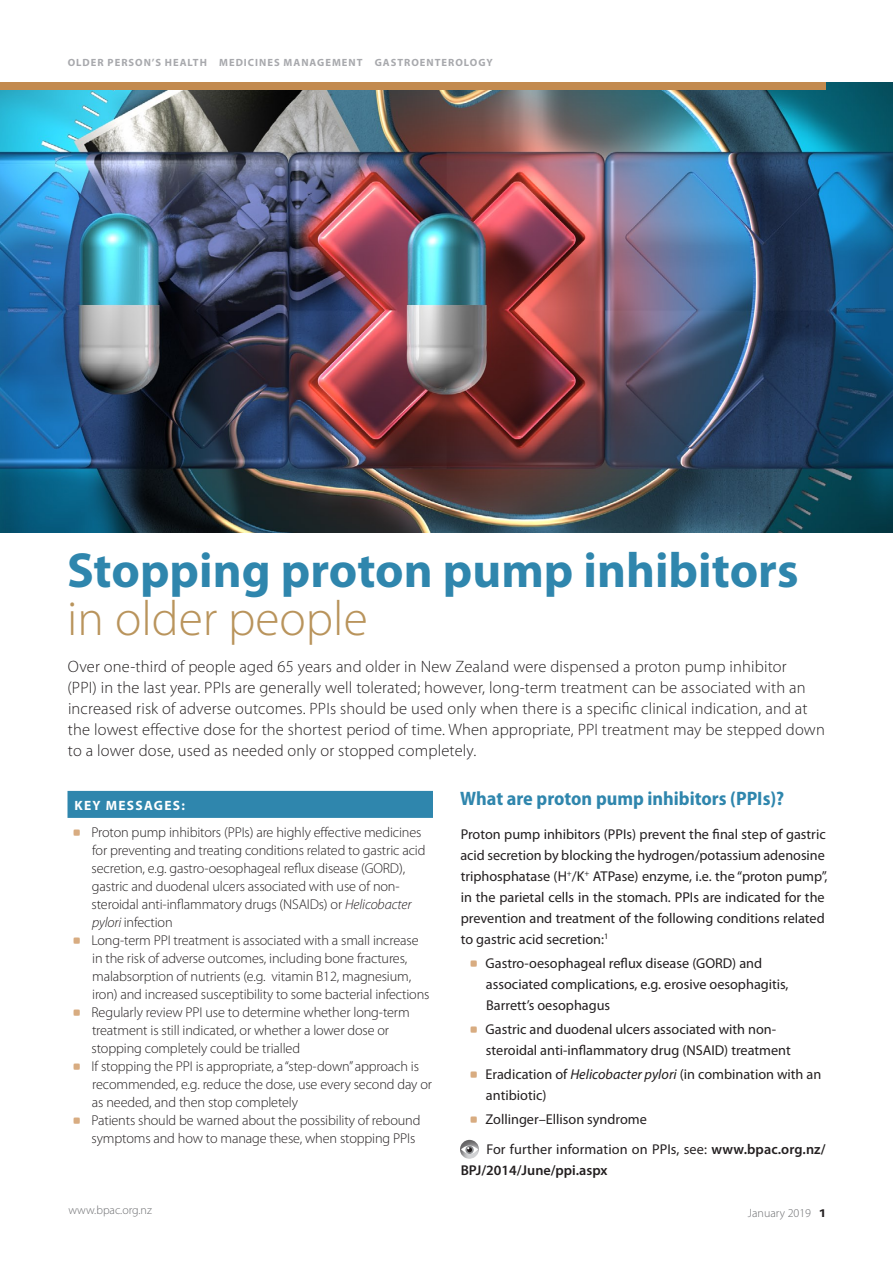
<style>
.page{position:relative;width:893px;height:1263px;background:#fff}
.page>*{position:absolute;margin:0;border:0;box-sizing:border-box;transform-origin:0 0}
.t1{font:700 49.5px/48px "Myriad Pro";color:#2f86ad}
.A_head{font:700 semi-condensed 19.5px "Myriad Pro";color:#2f86ad}
.Introduction{font:300 16.5px/21px "Myriad Pro";letter-spacing:.01em;color:#231f20}
.Key_Concepts_Bullets{font:300 14.25px/18px "Myriad Pro";letter-spacing:-.01em;color:#231f20}
.Body{font:14.25px/21px "Myriad Pro";color:#231f20}
.Bullet_List{font:14.25px/21px "Myriad Pro";color:#231f20}
.Body-2{font:600 14.25px/21px "Myriad Pro";color:#231f20}
.Key_Concepts_Heading{font:700 13.5px "Myriad Pro";letter-spacing:.095em;color:#fff}
.t2{font:300 12px "Myriad Pro";color:#6c6d70}
.Key_Concepts_Heading-2{font:700 10.5px "Myriad Pro";letter-spacing:.095em;color:#a8a9ad}
.s1{font-weight:300;color:#b9945c}
.s2{font-style:italic}
.s3{font-weight:400}
.s4{font-weight:600;font-size:15.75px;color:#231f20}
</style>
<div class="page">
<img style="left:0;top:82px;width:893px;height:450px">
<div style="left:0;top:82px;width:825px;height:8px;background:#c28a4f"></div>
<svg style="left:470px;top:960px;width:7px;height:7px"></svg>
<svg style="left:470px;top:1026px;width:7px;height:7px"></svg>
<svg style="left:470px;top:1071px;width:7px;height:7px"></svg>
<svg style="left:470px;top:1116px;width:7px;height:7px"></svg>
<div style="left:458px;top:1138px;width:22px;height:22px;background:#231f20;opacity:.6"></div>
<svg style="left:461px;top:1145px;width:17px;height:9px"></svg>
<svg style="left:465px;top:1146px;width:9px;height:8px"></svg>
<svg style="left:467px;top:1147px;width:5px;height:5px"></svg>
<div style="left:68px;top:791px;width:365px;height:27px;background:#2f86ad"></div>
<svg style="left:73px;top:829px;width:7px;height:7px"></svg>
<svg style="left:73px;top:937px;width:7px;height:7px"></svg>
<svg style="left:73px;top:1009px;width:7px;height:7px"></svg>
<svg style="left:73px;top:1063px;width:7px;height:7px"></svg>
<svg style="left:73px;top:1117px;width:7px;height:7px"></svg>
<p class="Key_Concepts_Heading-2" style="left:68px;top:55px;width:427px">OLDER PERSON’S HEALTH MEDICINES MANAGEMENT GASTROENTEROLOGY</p>
<p class="t1" style="left:67px;top:544px;width:733px">STOPPING PROTON PUMP INHIBITORS <span class="s1">in older people</span></p>
<p class="Introduction" style="left:67px;top:656px;width:759px">Over one-third of people aged 65 years and older in New Zealand were dispensed a proton pump inhibitor<br>(PPI) in the last year. PPIs are generally well tolerated; however, long-term treatment can be associated with an increased risk of adverse outcomes. PPIs should be used only when there is a specific clinical indication, and at the lowest effective dose for the shortest period of time. When appropriate, PPI treatment may be stepped down to a lower dose, used as needed only or stopped completely.</p>
<p class="Key_Concepts_Heading" style="left:75px;top:796px;width:80px">KEY MESSAGE</p>
<p class="Key_Concepts_Heading" style="left:173px;top:796px;width:13px">S:</p>
<p class="Key_Concepts_Bullets" style="left:91px;top:823px;width:336px">Proton pump inhibitors (PPIs) are highly effective medicines for preventing and treating conditions related to gastric acid secretion, e.g. gastro-oesophageal reflux disease (GORD), gastric and duodenal ulcers associated with use of non&shy;steroidal anti-inflammatory drugs (NSAIDs) or <span class="s2">Helicobacter pylori</span> infection</p>
<p class="Key_Concepts_Bullets" style="left:91px;top:931px;width:340px">Long-term PPI treatment is associated with a small increase in the risk of adverse outcomes, including bone fractures, malabsorption of nutrients (e.g. vitamin B12, magnesium, iron) and increased susceptibility to some bacterial infections</p>
<p class="Key_Concepts_Bullets" style="left:91px;top:1003px;width:320px">Regularly review PPI use to determine whether long-term treatment is still indicated, or whether a lower dose or stopping completely could be trialled</p>
<p class="Key_Concepts_Bullets" style="left:91px;top:1057px;width:342px">If stopping the PPI is appropriate, a “step-down” approach is recommended, e.g. reduce the dose, use every second day or as needed, and then stop completely</p>
<p class="Key_Concepts_Bullets" style="left:91px;top:1111px;width:330px">Patients should be warned about the possibility of rebound symptoms and how to manage these, when stopping PPIs</p>
<p class="A_head" style="left:460px;top:787px;width:326px">What are proton pump inhibitors (PPIs)?</p>
<p class="Body" style="left:460px;top:823px;width:369px">Proton pump inhibitors (PPIs) prevent the final step of gastric acid secretion by blocking the hydrogen/potassium adenosine triphosphatase (H<sup>+</sup>/K<sup>+</sup> ATPase) enzyme, i.e. the “proton pump”, in the parietal cells in the stomach. PPIs are indicated for the prevention and treatment of the following conditions related to gastric acid secretion:<sup>1</sup></p>
<p class="Bullet_List" style="left:485px;top:952px;width:305px">Gastro-oesophageal reflux disease (GORD) and associated complications, e.g. erosive oesophagitis,<br>Barrett’s oesophagus</p>
<p class="Bullet_List" style="left:485px;top:1018px;width:307px">Gastric and duodenal ulcers associated with non&shy;steroidal anti-inflammatory drug (NSAID) treatment</p>
<p class="Bullet_List" style="left:485px;top:1063px;width:337px">Eradication of <span class="s2">Helicobacter pylori</span> (in combination with an antibiotic)</p>
<p class="Bullet_List" style="left:485px;top:1108px;width:163px">Zollinger–Ellison syndrome</p>
<p class="Body-2" style="left:461px;top:1138px;width:366px;text-indent:26px"><span class="s3">For further information on PPIs, see:</span> www.bpac.org.nz/<br>BPJ/2014/June/ppi.aspx</p>
<p class="t2" style="left:69px;top:1202px;width:85px">www.bpac.org.nz</p>
<p class="t2" style="left:748px;top:1206px;width:79px">January 2019 <span class="s4">1</span></p>
</div>
